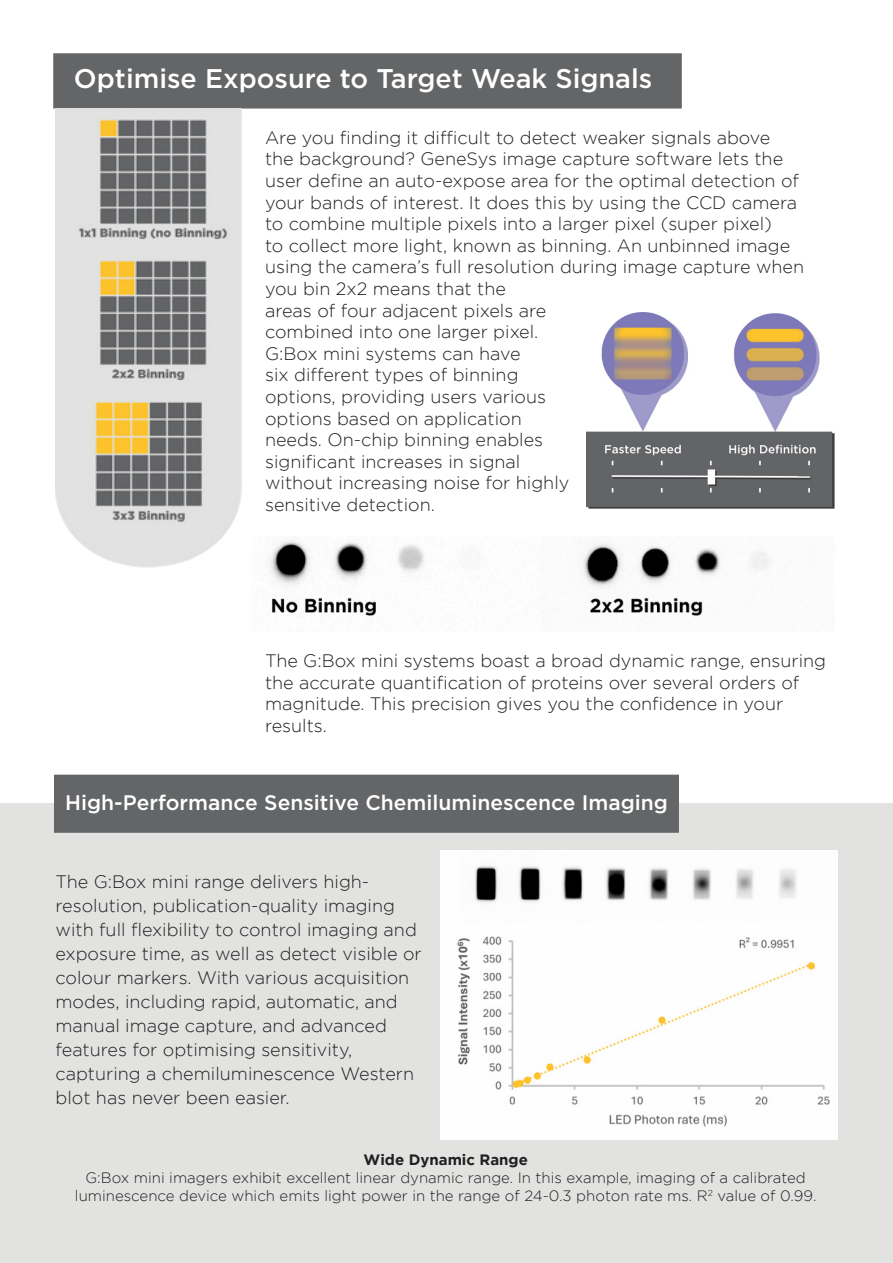
<style>
.page{position:relative;width:893px;height:1263px;background:#fff}
.page>*{position:absolute;margin:0;border:0;box-sizing:border-box;transform-origin:0 0}
.t1{font:500 27px "Gotham Pro";color:#fff}
.t2{font:500 21px "Gotham Pro";color:#fff}
.t3{font:300 18px/21.6px "Gotham";color:#231f20}
.t4{font:300 15px/18px "Gotham";color:#231f20;text-align:center}
.s1{font-weight:700}
</style>
<div class="page">
<div style="left:0;top:804px;width:893px;height:459px;background:#e2e2e1"></div>
<div style="left:54px;top:775px;width:625px;height:58px;background:#636567;border:2px solid #636567"></div>
<img style="left:268px;top:540px;width:501px;height:76px">
<img style="left:586px;top:312px;width:249px;height:196px">
<div style="left:53px;top:53px;width:629px;height:56px;background:#636567;border:2px solid #636567"></div>
<img style="left:55px;top:109px;width:186px;height:458px">
<img style="left:440px;top:851px;width:398px;height:288px">
<h1 class="t1" style="left:74px;top:63px;width:580px">Optimise Exposure to Target Weak Signals</h1>
<p class="t3" style="left:265px;top:126px;width:541px">Are you finding it difficult to detect weaker signals above<br>the background? GeneSys image capture software lets the user define an auto-expose area for the optimal detection of your bands of interest. It does this by using the CCD camera to combine multiple pixels into a larger pixel (super pixel)<br>to collect more light, known as binning. An unbinned image using the camera’s full resolution during image capture when you bin 2x2 means that the<br>areas of four adjacent pixels are<br>combined into one larger pixel.<br>G:Box mini systems can have<br>six different types of binning<br>options, providing users various<br>options based on application<br>needs. On-chip binning enables<br>significant increases in signal<br>without increasing noise for highly<br>sensitive detection.</p>
<p class="t3" style="left:265px;top:650px;width:563px">The G:Box mini systems boast a broad dynamic range, ensuring the accurate quantification of proteins over several orders of magnitude. This precision gives you the confidence in your results.</p>
<h1 class="t2" style="left:65px;top:790px;width:604px">High-Performance Sensitive Chemiluminescence Imaging</h1>
<p class="t3" style="left:56px;top:869px;width:368px;line-height:24px">The G:Box mini range delivers high&shy;resolution, publication-quality imaging with full flexibility to control imaging and exposure time, as well as detect visible or colour markers. With various acquisition modes, including rapid, automatic, and manual image capture, and advanced features for optimising sensitivity, capturing a chemiluminescence Western blot has never been easier.</p>
<p class="t4" style="left:75px;top:1150px;width:743px"><span class="s1">Wide Dynamic Range<br></span>G:Box mini imagers exhibit excellent linear dynamic range. In this example, imaging of a calibrated luminescence device which emits light power in the range of 24-0.3 photon rate ms. R<sup>2</sup> value of 0.99.</p>
</div>
